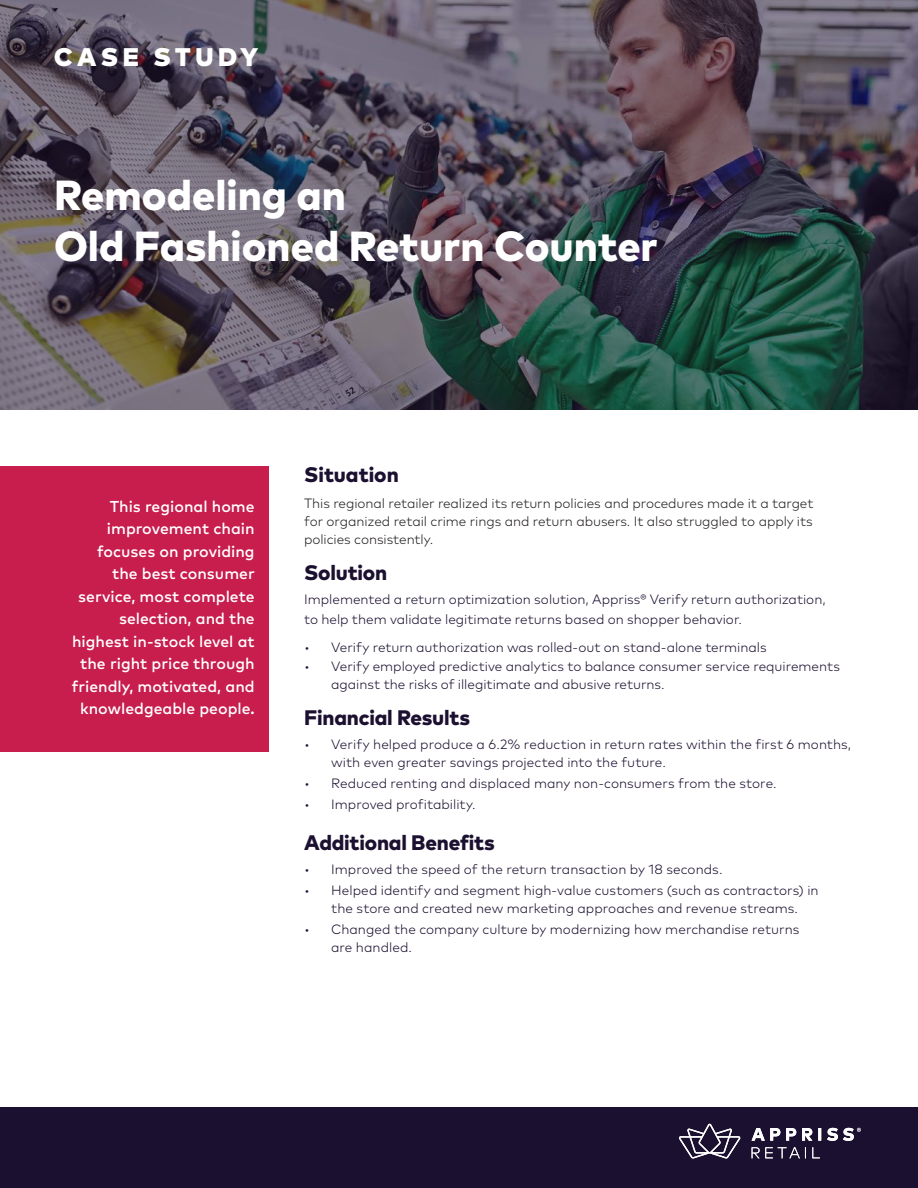
<style>
.page{position:relative;width:918px;height:1188px;background:#fff}
.page>*{position:absolute;margin:0;border:0;box-sizing:border-box;transform-origin:0 0}
.Document_Headline{font:800 42px/50.4px "Mark OT";color:#fff}
.Document_Eyebrow{font:900 25.5px "Mark OT";letter-spacing:.175em;color:#fff}
.Headline{font:800 21px "Mark OT";letter-spacing:-.01em;color:#1c1030}
.Bullet_List{font:800 21px "Mark OT";letter-spacing:-.01em;color:#1c1030}
.Callout_Small__Ligh{font:500 15.75px/22.5px "Mark OT";color:#fff;text-align:right}
.Body_1_Bullet{font:300 13.5px/18px "Mark OT";color:#1c1030}
.Body{font:300 13.5px/18px "Mark OT";letter-spacing:-.005em;color:#231f20;text-align:justify}
</style>
<div class="page">
<img style="left:0;top:0;width:918px;height:410px">
<div style="left:0;top:1107px;width:918px;height:81px;background:#1c1030"></div>
<svg style="left:752px;top:1128px;width:109px;height:13px"></svg>
<svg style="left:679px;top:1124px;width:62px;height:35px"></svg>
<svg style="left:752px;top:1147px;width:68px;height:11px"></svg>
<div style="left:0;top:466px;width:268px;height:286px;background:#c71e4e"></div>
<p class="Document_Eyebrow" style="left:54px;top:41px;width:206px">CASE STUDY</p>
<p class="Document_Headline" style="left:54px;top:169px;width:605px">Remodeling an<br>Old Fashioned Return Counter</p>
<p class="Callout_Small__Ligh" style="left:72px;top:495px;width:184px">This regional home improvement chain focuses on providing the best consumer service, most complete selection, and the highest in-stock level at the right price through friendly, motivated, and knowledgeable people.</p>
<p class="Headline" style="left:304px;top:461px;width:96px">Situation</p>
<p class="Body" style="left:304px;top:494px;width:511px">This regional retailer realized its return policies and procedures made it a target for organized retail crime rings and return abusers. It also struggled to apply its policies consistently.</p>
<p class="Headline" style="left:304px;top:558px;width:85px">Solution</p>
<p class="Body_1_Bullet" style="left:304px;top:590px;width:523px">Implemented a return optimization solution, Appriss® Verify return authorization,</p>
<p class="Body_1_Bullet" style="left:304px;top:610px;width:439px">to help them validate legitimate returns based on shopper behavior.</p>
<p class="Body_1_Bullet" style="left:304px;top:638px;width:464px">• Verify return authorization was rolled-out on stand-alone terminals</p>
<p class="Body_1_Bullet" style="left:331px;top:657px;width:510px;text-indent:-27px">• Verify employed predictive analytics to balance consumer service requirements against the risks of illegitimate and abusive returns.</p>
<p class="Headline" style="left:304px;top:704px;width:167px">Financial Results</p>
<p class="Body_1_Bullet" style="left:331px;top:736px;width:522px;text-indent:-27px">• Verify helped produce a 6.2% reduction in return rates within the first 6 months, with even greater savings projected into the future.</p>
<p class="Body_1_Bullet" style="left:304px;top:775px;width:474px">• Reduced renting and displaced many non-consumers from the store.</p>
<p class="Body_1_Bullet" style="left:304px;top:796px;width:173px">• Improved profitability.</p>
<p class="Bullet_List" style="left:304px;top:828px;width:192px">Additional Benefits</p>
<p class="Body_1_Bullet" style="left:304px;top:861px;width:420px">• Improved the speed of the return transaction by 18 seconds.</p>
<p class="Body_1_Bullet" style="left:304px;top:882px;width:516px;text-align:center">• Helped identify and segment high-value customers (such as contractors) in the store and created new marketing approaches and revenue streams.</p>
<p class="Body_1_Bullet" style="left:331px;top:921px;width:470px;text-indent:-27px">• Changed the company culture by modernizing how merchandise returns are handled.</p>
</div>
